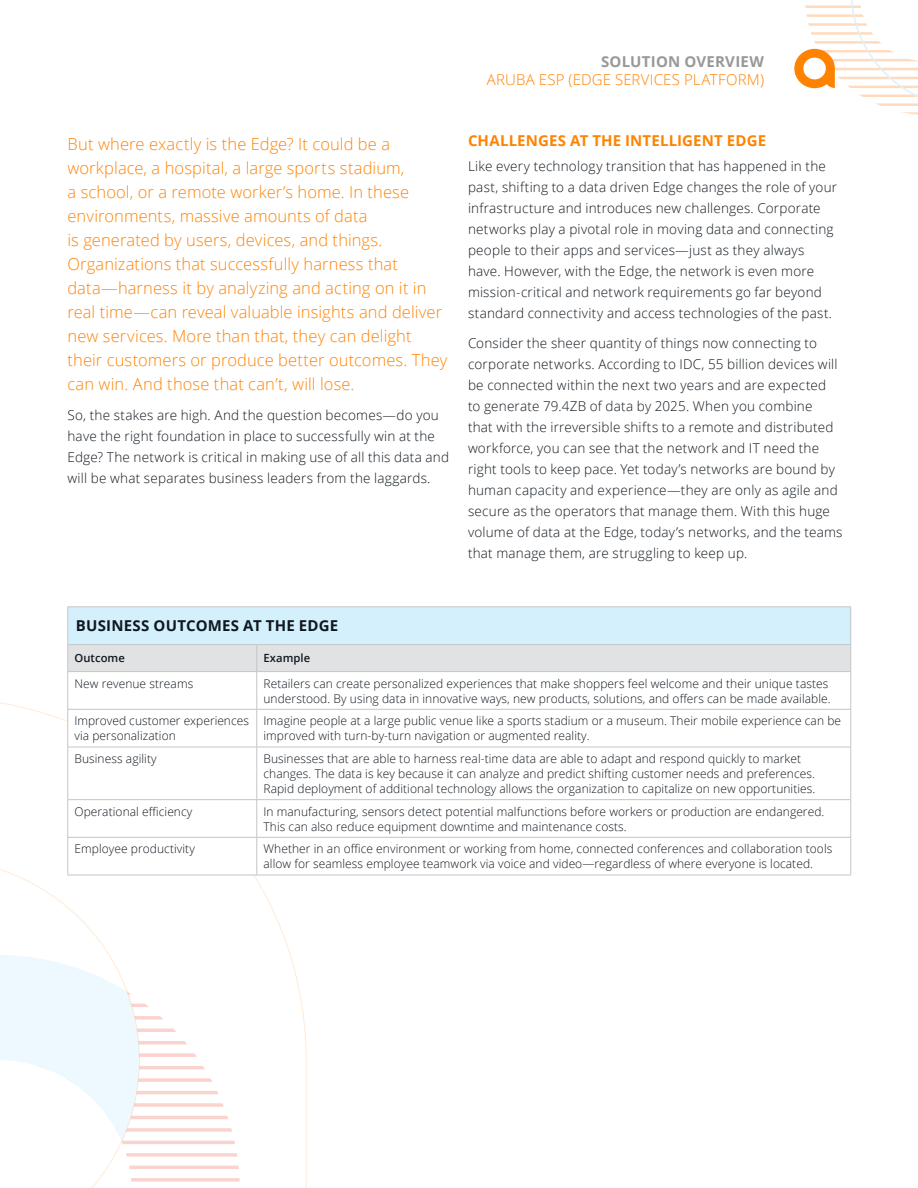
<style>
.page{position:relative;width:918px;height:1188px;background:#fff}
.page>*{position:absolute;margin:0;border:0;box-sizing:border-box;transform-origin:0 0}
.t1{font:300 16.5px/24px "Open Sans";letter-spacing:.005em;color:#ff8300}
.t2{font:300 15px "Open Sans";letter-spacing:.01em;color:#ff8300}
.t3{font:700 15px "Open Sans";letter-spacing:.01em;color:#ff8300}
.t4{font:700 15px "Open Sans";letter-spacing:.015em;color:#10181f}
.t5{font:700 15px "Open Sans";letter-spacing:.015em;color:#999899}
.t6{font:300 13.5px/21px "Open Sans";letter-spacing:.015em;color:#10181f}
.t7{font:300 12px/15px "Open Sans";letter-spacing:.005em;color:#10181f}
.t8{font:600 11.25px "Open Sans";letter-spacing:.005em;color:#10181f}
</style>
<div class="page">
<svg style="left:0;top:702px;width:307px;height:486px"></svg>
<svg style="left:794px;top:0;width:124px;height:115px"></svg>
<div style="left:68px;top:607px;width:783px;height:38px;background:#d4f0fc"></div>
<svg style="left:68px;top:672px;width:782px;height:203px"></svg>
<hr style="left:68px;top:607px;width:189px;height:1px;background:#c3c5c8">
<hr style="left:67px;top:607px;width:1px;height:37px;background:#c3c5c8">
<hr style="left:257px;top:607px;width:594px;height:1px;background:#c3c5c8">
<hr style="left:850px;top:607px;width:1px;height:37px;background:#c3c5c8">
<hr style="left:68px;top:644px;width:189px;height:1px;background:#c3c5c8">
<hr style="left:257px;top:644px;width:594px;height:1px;background:#c3c5c8">
<hr style="left:67px;top:672px;width:1px;height:37px;background:#c3c5c8">
<hr style="left:257px;top:672px;width:1px;height:37px;background:#c3c5c8">
<hr style="left:850px;top:672px;width:1px;height:37px;background:#c3c5c8">
<hr style="left:68px;top:709px;width:189px;height:1px;background:#c3c5c8">
<hr style="left:67px;top:710px;width:1px;height:37px;background:#c3c5c8">
<hr style="left:257px;top:709px;width:594px;height:1px;background:#c3c5c8">
<hr style="left:257px;top:710px;width:1px;height:37px;background:#c3c5c8">
<hr style="left:850px;top:710px;width:1px;height:37px;background:#c3c5c8">
<hr style="left:68px;top:747px;width:189px;height:1px;background:#c3c5c8">
<hr style="left:67px;top:747px;width:1px;height:52px;background:#c3c5c8">
<hr style="left:257px;top:747px;width:594px;height:1px;background:#c3c5c8">
<hr style="left:257px;top:747px;width:1px;height:52px;background:#c3c5c8">
<hr style="left:850px;top:747px;width:1px;height:52px;background:#c3c5c8">
<hr style="left:67px;top:800px;width:1px;height:37px;background:#c3c5c8">
<hr style="left:257px;top:800px;width:1px;height:37px;background:#c3c5c8">
<hr style="left:850px;top:800px;width:1px;height:37px;background:#c3c5c8">
<hr style="left:68px;top:837px;width:189px;height:1px;background:#c3c5c8">
<hr style="left:67px;top:838px;width:1px;height:37px;background:#c3c5c8">
<hr style="left:257px;top:837px;width:594px;height:1px;background:#c3c5c8">
<hr style="left:257px;top:838px;width:1px;height:37px;background:#c3c5c8">
<hr style="left:850px;top:838px;width:1px;height:37px;background:#c3c5c8">
<hr style="left:68px;top:875px;width:189px;height:1px;background:#c3c5c8">
<hr style="left:257px;top:875px;width:594px;height:1px;background:#c3c5c8">
<div style="left:67px;top:645px;width:784px;height:27px;background:#e1e2e3"></div>
<hr style="left:68px;top:671px;width:189px;height:1px;background:#c3c5c8">
<hr style="left:257px;top:671px;width:594px;height:1px;background:#c3c5c8">
<hr style="left:68px;top:799px;width:189px;height:1px;background:#c3c5c8">
<hr style="left:257px;top:799px;width:594px;height:1px;background:#c3c5c8">
<p class="t1" style="left:68px;top:132px;width:382px">But where exactly is the Edge? It could be a workplace, a hospital, a large sports stadium,<br>a school, or a remote worker’s home. In these environments, massive amounts of data<br>is generated by users, devices, and things.<br>Organizations that successfully harness that data—harness it by analyzing and acting on it in real time—can reveal valuable insights and deliver new services. More than that, they can delight their customers or produce better outcomes. They can win. And those that can’t, will lose.</p>
<p class="t6" style="left:68px;top:404px;width:383px">So, the stakes are high. And the question becomes—do you have the right foundation in place to successfully win at the Edge? The network is critical in making use of all this data and will be what separates business leaders from the laggards.</p>
<p class="t5" style="left:601px;top:51px;width:165px">SOLUTION OVERVIEW</p>
<p class="t2" style="left:487px;top:69px;width:279px">ARUBA ESP (EDGE SERVICES PLATFORM)</p>
<p class="t3" style="left:468px;top:130px;width:300px">CHALLENGES AT THE INTELLIGENT EDGE</p>
<p class="t6" style="left:468px;top:155px;width:371px">Like every technology transition that has happened in the past, shifting to a data driven Edge changes the role of your infrastructure and introduces new challenges. Corporate networks play a pivotal role in moving data and connecting people to their apps and services—just as they always have. However, with the Edge, the network is even more mission-critical and network requirements go far beyond standard connectivity and access technologies of the past.</p>
<p class="t6" style="left:468px;top:332px;width:376px">Consider the sheer quantity of things now connecting to corporate networks. According to IDC, 55 billion devices will be connected within the next two years and are expected<br>to generate 79.4ZB of data by 2025. When you combine<br>that with the irreversible shifts to a remote and distributed workforce, you can see that the network and IT need the right tools to keep pace. Yet today’s networks are bound by human capacity and experience—they are only as agile and secure as the operators that manage them. With this huge volume of data at the Edge, today’s networks, and the teams that manage them, are struggling to keep up.</p>
<p class="t4" style="left:76px;top:615px;width:264px">BUSINESS OUTCOMES AT THE EDGE</p>
<p class="t8" style="left:75px;top:651px;width:52px">Outcome</p>
<p class="t8" style="left:264px;top:651px;width:48px">Example</p>
<p class="t7" style="left:75px;top:675px;width:120px">New revenue streams</p>
<p class="t7" style="left:264px;top:675px;width:569px">Retailers can create personalized experiences that make shoppers feel welcome and their unique tastes understood. By using data in innovative ways, new products, solutions, and offers can be made available.</p>
<p class="t7" style="left:75px;top:713px;width:176px">Improved customer experiences via personalization</p>
<p class="t7" style="left:264px;top:713px;width:579px">Imagine people at a large public venue like a sports stadium or a museum. Their mobile experience can be improved with turn-by-turn navigation or augmented reality.</p>
<p class="t7" style="left:75px;top:751px;width:84px">Business agility</p>
<p class="t7" style="left:264px;top:751px;width:553px">Businesses that are able to harness real-time data are able to adapt and respond quickly to market changes. The data is key because it can analyze and predict shifting customer needs and preferences.<br>Rapid deployment of additional technology allows the organization to capitalize on new opportunities.</p>
<p class="t7" style="left:75px;top:803px;width:119px">Operational efficiency</p>
<p class="t7" style="left:264px;top:803px;width:562px">In manufacturing, sensors detect potential malfunctions before workers or production are endangered.<br>This can also reduce equipment downtime and maintenance costs.</p>
<p class="t7" style="left:75px;top:841px;width:122px">Employee productivity</p>
<p class="t7" style="left:264px;top:841px;width:570px">Whether in an office environment or working from home, connected conferences and collaboration tools allow for seamless employee teamwork via voice and video—regardless of where everyone is located.</p>
</div>
